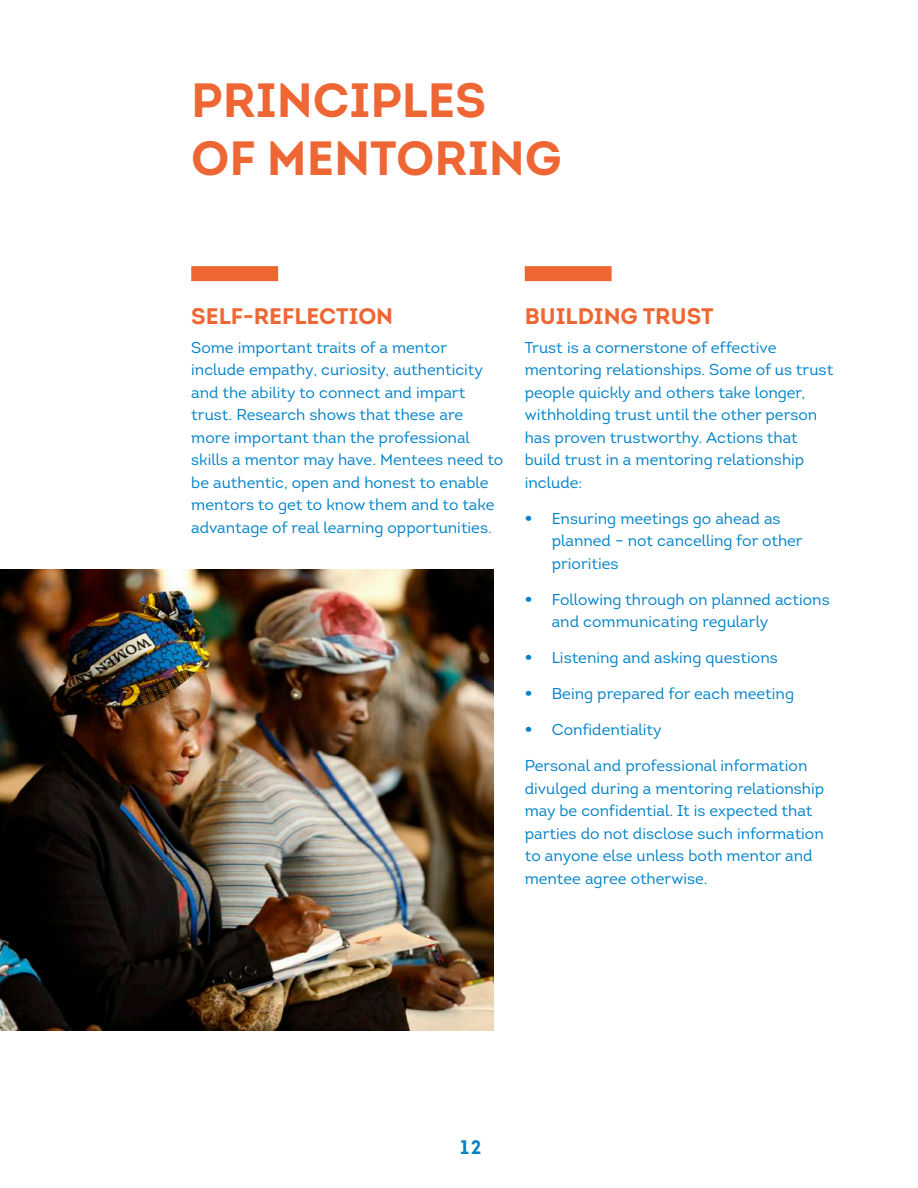
<style>
.page{position:relative;width:918px;height:1188px;background:#fff}
.page>*{position:absolute;margin:0;border:0;box-sizing:border-box;transform-origin:0 0}
.t1{font:48px/57.6px "Intro Bold Caps";color:#e63}
.t2{font:22.5px "Intro Bold Caps";color:#e63}
.t3{font:19.5px "Intro Bold Caps";color:#0082c8}
.t4{font:15.75px/22.5px "Intro";color:#0082c8}
.s1{font-weight:900}
</style>
<div class="page">
<div style="left:191px;top:266px;width:87px;height:15px;background:#e63"></div>
<div style="left:525px;top:266px;width:87px;height:15px;background:#e63"></div>
<img style="left:0;top:569px;width:494px;height:462px">
<h1 class="t1" style="left:191px;top:71px;width:372px">PRINCIPLES<br>OF MENTORING</h1>
<h2 class="t2" style="left:191px;top:301px;width:204px">SELF-REFLECTION</h2>
<p class="t4" style="left:191px;top:336px;width:314px">Some important traits of a mentor include empathy, curiosity, authenticity and the ability to connect and impart trust. Research shows that these are more important than the professional skills a mentor may have. Mentees need to be authentic, open and honest to enable mentors to get to know them and to take advantage of real learning opportunities.</p>
<h2 class="t2" style="left:525px;top:301px;width:190px">BUILDING TRUST</h2>
<p class="t4" style="left:525px;top:336px;width:310px">Trust is a cornerstone of effective mentoring relationships. Some of us trust people quickly and others take longer, withholding trust until the other person has proven trustworthy. Actions that build trust in a mentoring relationship include:</p>
<p class="t4" style="left:552px;top:507px;width:253px;text-indent:-27px"><span class="s1">•</span> Ensuring meetings go ahead as planned – not cancelling for other priorities</p>
<p class="t4" style="left:552px;top:588px;width:279px;text-indent:-27px"><span class="s1">•</span> Following through on planned actions and communicating regularly</p>
<p class="t4" style="left:525px;top:647px;width:255px"><span class="s1">•</span> Listening and asking questions</p>
<p class="t4" style="left:525px;top:683px;width:271px"><span class="s1">•</span> Being prepared for each meeting</p>
<p class="t4" style="left:525px;top:719px;width:139px"><span class="s1">•</span> Confidentiality</p>
<p class="t4" style="left:525px;top:755px;width:301px">Personal and professional information divulged during a mentoring relationship may be confidential. It is expected that parties do not disclose such information to anyone else unless both mentor and mentee agree otherwise.</p>
<p class="t3" style="left:460px;top:1135px;width:23px">12</p>
</div>
